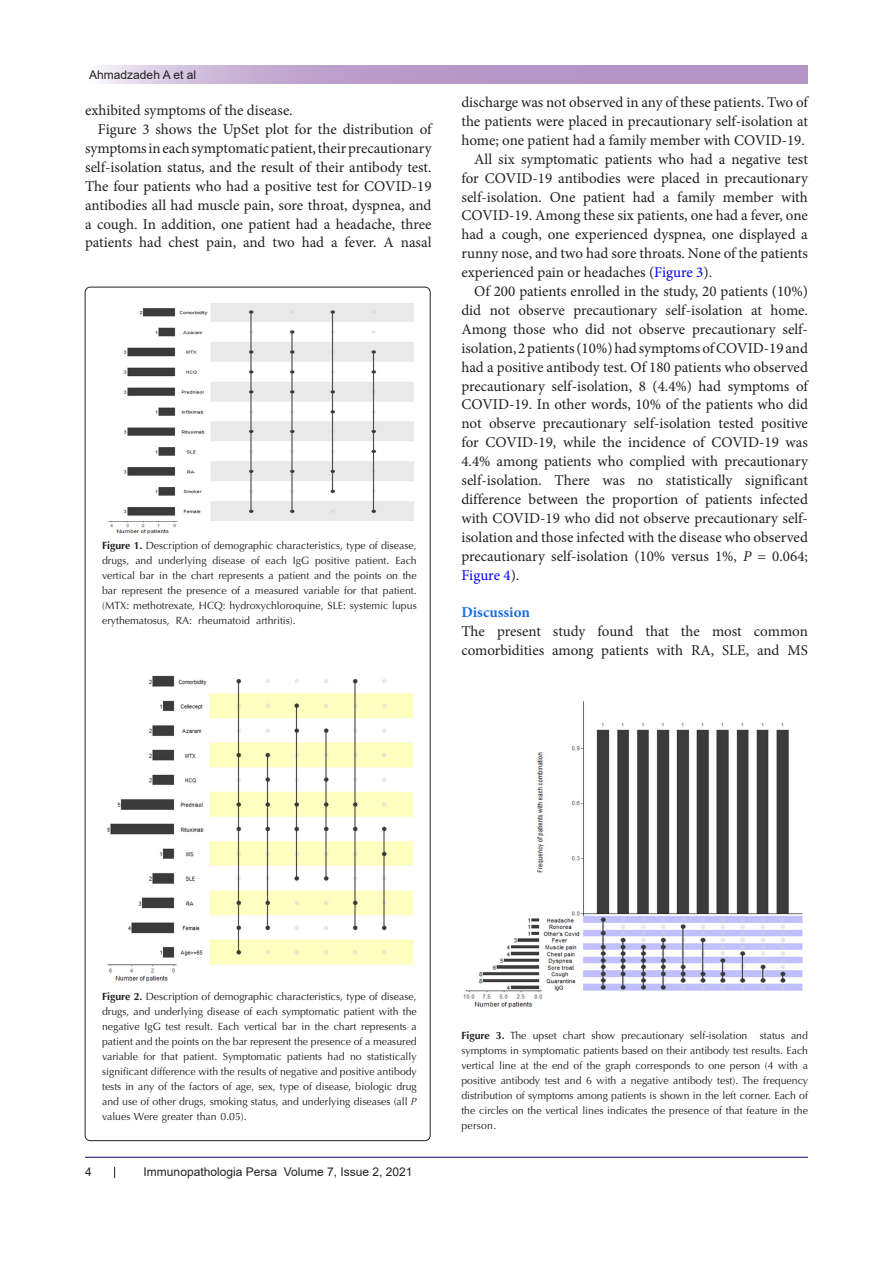
<style>
.page{position:relative;width:893px;height:1263px;background:#fff}
.page>*{position:absolute;margin:0;border:0;box-sizing:border-box;transform-origin:0 0}
.t1{font:15px/18.9px "Minion Pro";color:#231f20;text-align:justify}
.t2{font:700 15px "Minion Pro";color:#196ce8}
.t3{font:12px "Arial";color:#231f20}
.t4{font:10.5px/15px "Optima LT Std";color:#201e20;text-align:justify}
.s1{font-weight:700}
.s2{color:#00f}
.s3{font-style:italic}
</style>
<div class="page">
<svg style="left:100px;top:66px;width:708px;height:18px;background:#bea3cd"></svg>
<hr style="left:85px;top:1157px;width:723px;height:1px;background:#190066">
<img style="left:463px;top:701px;width:340px;height:307px">
<img style="left:108px;top:303px;width:306px;height:231px">
<img style="left:107px;top:675px;width:306px;height:307px">
<p class="t3" style="left:89px;top:66px;width:108px">Ahmadzadeh A et al</p>
<p class="t1" style="left:85px;top:101px;width:209px">exhibited symptoms of the disease.</p>
<p class="t1" style="left:85px;top:120px;width:348px;text-indent:13px">Figure 3 shows the UpSet plot for the distribution of symptoms in each symptomatic patient, their precautionary self-isolation status, and the result of their antibody test.<br>The four patients who had a positive test for COVID-19 antibodies all had muscle pain, sore throat, dyspnea, and a cough. In addition, one patient had a headache, three patients had chest pain, and two had a fever. A nasal</p>
<p class="t4" style="left:102px;top:538px;width:316px"><span class="s1">Figure 1.</span> Description of demographic characteristics, type of disease, drugs, and underlying disease of each IgG positive patient. Each vertical bar in the chart represents a patient and the points on the bar represent the presence of a measured variable for that patient. (MTX: methotrexate, HCQ: hydroxychloroquine, SLE: systemic lupus erythematosus, RA: rheumatoid arthritis).</p>
<p class="t1" style="left:461px;top:93px;width:348px">discharge was not observed in any of these patients. Two of the patients were placed in precautionary self-isolation at home; one patient had a family member with COVID-19.</p>
<p class="t1" style="left:461px;top:150px;width:348px;text-indent:13px">All six symptomatic patients who had a negative test for COVID-19 antibodies were placed in precautionary self-isolation. One patient had a family member with COVID-19. Among these six patients, one had a fever, one had a cough, one experienced dyspnea, one displayed a runny nose, and two had sore throats. None of the patients experienced pain or headaches (<span class="s2">Figure 3</span>).</p>
<p class="t1" style="left:461px;top:282px;width:348px;text-indent:13px">Of 200 patients enrolled in the study, 20 patients (10%) did not observe precautionary self-isolation at home.<br>Among those who did not observe precautionary self&shy;isolation, 2 patients (10%) had symptoms of COVID-19 and had a positive antibody test. Of 180 patients who observed precautionary self-isolation, 8 (4.4%) had symptoms of COVID-19. In other words, 10% of the patients who did not observe precautionary self-isolation tested positive for COVID-19, while the incidence of COVID-19 was 4.4% among patients who complied with precautionary self-isolation. There was no statistically significant difference between the proportion of patients infected with COVID-19 who did not observe precautionary self&shy;isolation and those infected with the disease who observed precautionary self-isolation (10% versus 1%, <span class="s3">P</span> = 0.064; <span class="s2">Figure 4</span>).</p>
<p class="t2" style="left:461px;top:602px;width:70px">Discussion</p>
<p class="t1" style="left:461px;top:622px;width:348px">The present study found that the most common comorbidities among patients with RA, SLE, and MS</p>
<p class="t4" style="left:102px;top:989px;width:316px"><span class="s1">Figure 2.</span> Description of demographic characteristics, type of disease, drugs, and underlying disease of each symptomatic patient with the negative IgG test result. Each vertical bar in the chart represents a patient and the points on the bar represent the presence of a measured variable for that patient. Symptomatic patients had no statistically significant difference with the results of negative and positive antibody tests in any of the factors of age, sex, type of disease, biologic drug and use of other drugs, smoking status, and underlying diseases (all <span class="s3">P </span>values Were greater than 0.05).</p>
<p class="t3" style="left:85px;top:1163px;width:8px">4</p>
<p class="t3" style="left:144px;top:1163px;width:270px">Immunopathologia Persa Volume 7, Issue 2, 2021</p>
<p class="t4" style="left:461px;top:1028px;width:348px"><span class="s1">Figure 3.</span> The upset chart show precautionary self-isolation status and symptoms in symptomatic patients based on their antibody test results. Each vertical line at the end of the graph corresponds to one person (4 with a positive antibody test and 6 with a negative antibody test). The frequency distribution of symptoms among patients is shown in the left corner. Each of the circles on the vertical lines indicates the presence of that feature in the person.</p>
</div>
